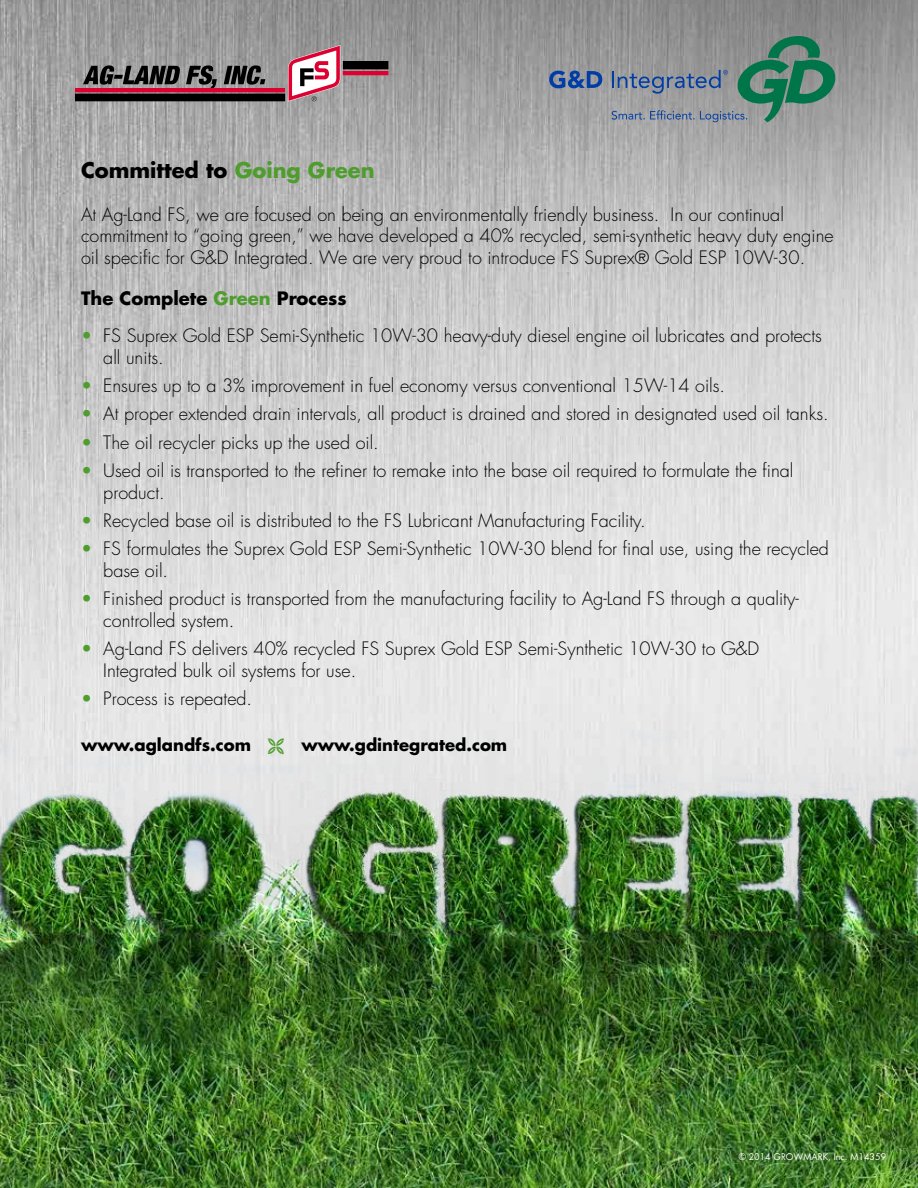
<style>
.page{position:relative;width:918px;height:1188px;background:#fff}
.page>*{position:absolute;margin:0;border:0;box-sizing:border-box;transform-origin:0 0}
.t1{font:700 21px "Futura";color:#000}
.t2{font:300 18px/21.6px "Futura";color:#000}
.t3{font:700 18px "Futura";color:#000}
.t4{font:700 16.5px "Futura";color:#000}
.t5{font:9px "Futura";color:#fff}
.s1{color:#4e9d2d}
</style>
<div class="page">
<img style="left:0;top:0;width:918px;height:723px">
<img style="left:0;top:723px;width:918px;height:465px">
<svg style="left:288px;top:45px;width:52px;height:57px"></svg>
<svg style="left:83px;top:65px;width:134px;height:24px;background:#5e5557"></svg>
<svg style="left:224px;top:65px;width:41px;height:20px"></svg>
<div style="left:75px;top:94px;width:210px;height:7px;background:#000"></div>
<div style="left:75px;top:89px;width:210px;height:3px;border:1px solid #dd0031"></div>
<div style="left:343px;top:62px;width:45px;height:7px;background:#000"></div>
<div style="left:343px;top:61px;width:45px;height:8px;border:1px solid #000"></div>
<div style="left:343px;top:71px;width:45px;height:4px;border:1px solid #dd0031"></div>
<svg style="left:549px;top:71px;width:53px;height:17px"></svg>
<svg style="left:612px;top:36px;width:223px;height:86px;background:#778e8b"></svg>
<svg style="left:268px;top:739px;width:16px;height:16px"></svg>
<p class="t1" style="left:81px;top:156px;width:295px">Committed to <span class="s1">Going Green</span></p>
<p class="t2" style="left:81px;top:204px;width:754px">At Ag-Land FS, we are focused on being an environmentally friendly business. In our continual commitment to “going green,” we have developed a 40% recycled, semi-synthetic heavy duty engine oil specific for G&amp;D Integrated. We are very proud to introduce FS Suprex® Gold ESP 10W-30.</p>
<p class="t3" style="left:81px;top:286px;width:267px">The Complete <span class="s1">Green</span> Process</p>
<p class="t2" style="left:103px;top:325px;width:720px;text-indent:-22px"><span class="s1">•</span> FS Suprex Gold ESP Semi-Synthetic 10W-30 heavy-duty diesel engine oil lubricates and protects all units.</p>
<p class="t2" style="left:81px;top:375px;width:646px"><span class="s1">•</span> Ensures up to a 3% improvement in fuel economy versus conventional 15W-14 oils.</p>
<p class="t2" style="left:81px;top:403px;width:749px"><span class="s1">•</span> At proper extended drain intervals, all product is drained and stored in designated used oil tanks.</p>
<p class="t2" style="left:81px;top:431px;width:299px"><span class="s1">•</span> The oil recycler picks up the used oil.</p>
<p class="t2" style="left:103px;top:460px;width:692px;text-indent:-22px"><span class="s1">•</span> Used oil is transported to the refiner to remake into the base oil required to formulate the final product.</p>
<p class="t2" style="left:81px;top:510px;width:566px"><span class="s1">•</span> Recycled base oil is distributed to the FS Lubricant Manufacturing Facility.</p>
<p class="t2" style="left:103px;top:538px;width:727px;text-indent:-22px"><span class="s1">•</span> FS formulates the Suprex Gold ESP Semi-Synthetic 10W-30 blend for final use, using the recycled base oil.</p>
<p class="t2" style="left:103px;top:588px;width:697px;text-indent:-22px"><span class="s1">•</span> Finished product is transported from the manufacturing facility to Ag-Land FS through a quality&shy;controlled system.</p>
<p class="t2" style="left:103px;top:638px;width:657px;text-indent:-22px"><span class="s1">•</span> Ag-Land FS delivers 40% recycled FS Suprex Gold ESP Semi-Synthetic 10W-30 to G&amp;D<br>Integrated bulk oil systems for use.</p>
<p class="t2" style="left:81px;top:688px;width:173px"><span class="s1">•</span> Process is repeated.</p>
<p class="t4" style="left:81px;top:734px;width:172px">www.aglandfs.com</p>
<p class="t4" style="left:301px;top:734px;width:207px">www.gdintegrated.com</p>
<p class="t5" style="left:739px;top:1151px;width:149px">© 2014 GROWMARK, Inc. M14359</p>
</div>
